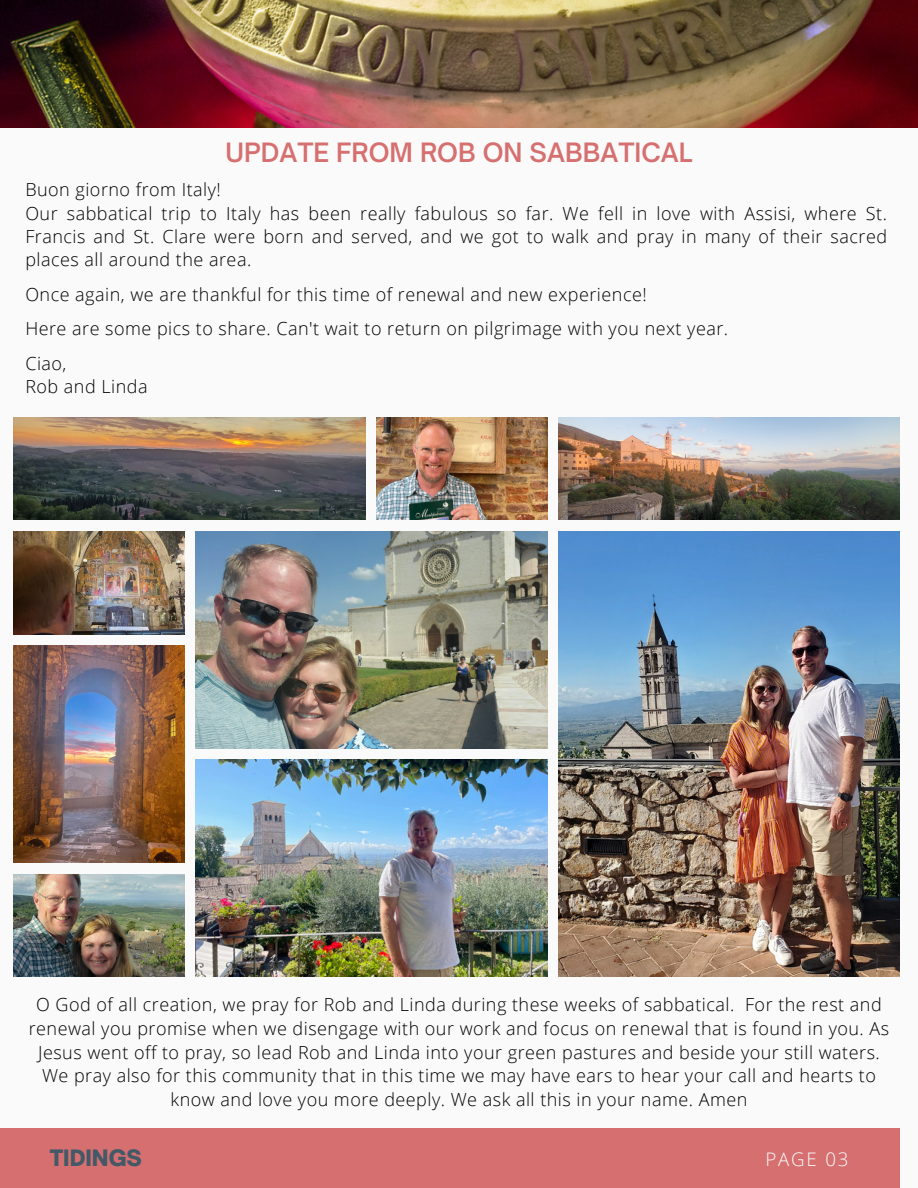
<style>
.page{position:relative;width:918px;height:1188px;background:#fafafa}
.page>*{position:absolute;margin:0;border:0;box-sizing:border-box;transform-origin:0 0}
.t1{font:600 25.5px "Open Sauce One";color:#d67070}
.t2{font:900 21.6px "Open Sauce One";color:#435967}
.t3{font:300 18.75px "Open Sans";letter-spacing:.1em;color:#fafafa}
.t4{font:300 18px/23.7px "Open Sans";letter-spacing:.03em;color:#000;text-align:justify}
</style>
<div class="page">
<img style="left:13px;top:417px;width:352px;height:103px">
<img style="left:377px;top:417px;width:171px;height:103px">
<img style="left:559px;top:417px;width:341px;height:103px">
<img style="left:13px;top:531px;width:171px;height:104px">
<img style="left:196px;top:531px;width:352px;height:217px">
<img style="left:559px;top:531px;width:341px;height:446px">
<img style="left:13px;top:646px;width:171px;height:217px">
<img style="left:196px;top:759px;width:352px;height:218px">
<img style="left:13px;top:874px;width:171px;height:103px">
<div style="left:0;top:1128px;width:900px;height:60px;background:#d67070"></div>
<img style="left:1px;top:0;width:917px;height:127px">
<p class="t1" style="left:226px;top:136px;width:468px">UPDATE FROM ROB ON SABBATICAL</p>
<p class="t4" style="left:25px;top:177px;width:197px">Buon giorno from Italy!</p>
<p class="t4" style="left:25px;top:201px;width:863px;line-height:23.2px">Our sabbatical trip to Italy has been really fabulous so far. We fell in love with Assisi, where St.<br>Francis and St. Clare were born and served, and we got to walk and pray in many of their sacred places all around the area.</p>
<p class="t4" style="left:25px;top:282px;width:623px">Once again, we are thankful for this time of renewal and new experience!</p>
<p class="t4" style="left:25px;top:316px;width:704px">Here are some pics to share. Can't wait to return on pilgrimage with you next year.</p>
<p class="t4" style="left:25px;top:351px;width:43px">Ciao,</p>
<p class="t4" style="left:25px;top:374px;width:124px">Rob and Linda</p>
<p class="t4" style="left:29px;top:992px;width:862px;text-align:center">O God of all creation, we pray for Rob and Linda during these weeks of sabbatical. For the rest and renewal you promise when we disengage with our work and focus on renewal that is found in you. As Jesus went off to pray, so lead Rob and Linda into your green pastures and beside your still waters.<br>We pray also for this community that in this time we may have ears to hear your call and hearts to know and love you more deeply. We ask all this in your name. Amen</p>
<p class="t2" style="left:50px;top:1144px;width:94px">TIDINGS</p>
<p class="t3" style="left:765px;top:1146px;width:85px">PAGE 03</p>
</div>
